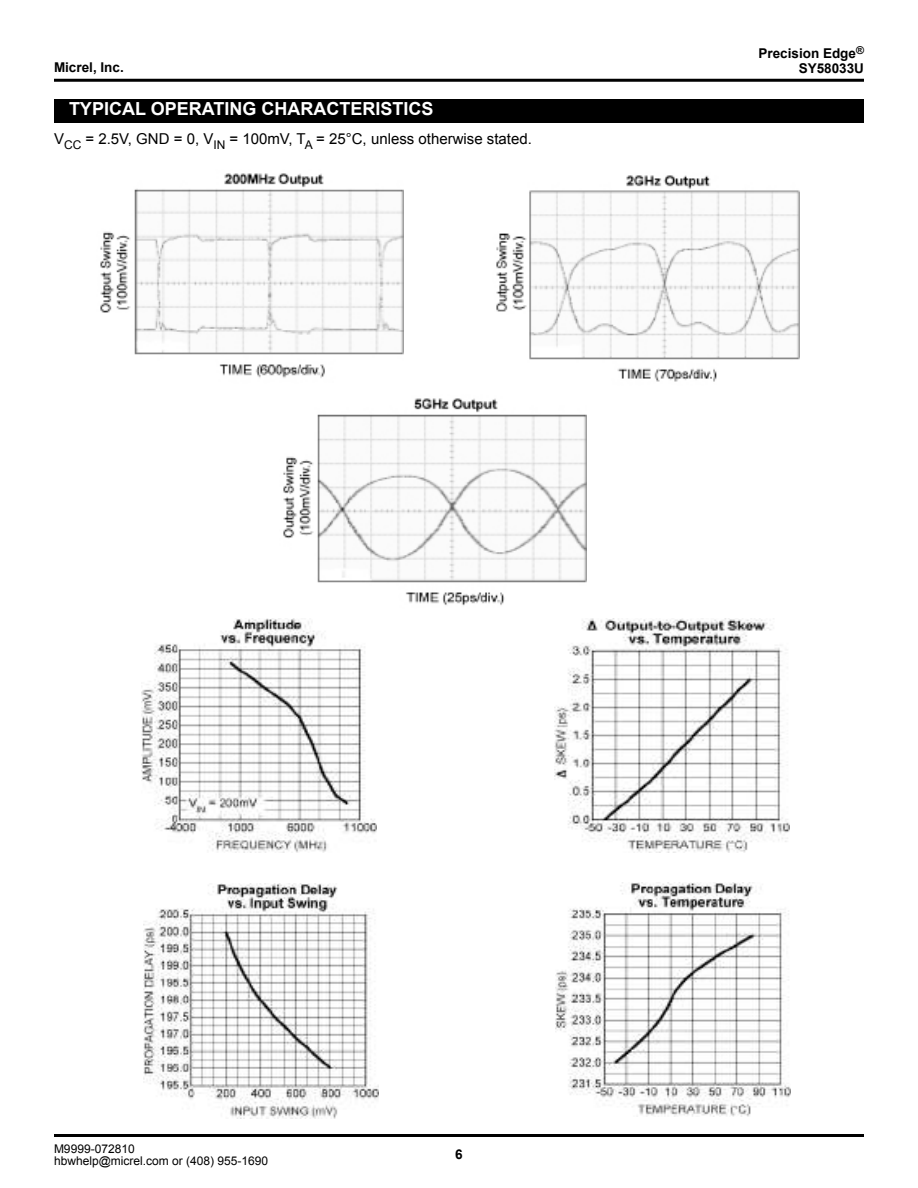
<style>
.page{position:relative;width:918px;height:1188px;background:#fff}
.page>*{position:absolute;margin:0;border:0;box-sizing:border-box;transform-origin:0 0}
.t1{font:700 18px "Arial";color:#fff}
.t2{font:15px "Arial";color:#000}
.t3{font:700 13.5px "Arial";color:#000}
.t4{font:12px/12px "Arial";color:#000}
</style>
<div class="page">
<hr style="left:54px;top:79px;width:810px;height:3px;background:#000">
<hr style="left:54px;top:1134px;width:810px;height:3px;background:#000">
<div style="left:55px;top:100px;width:808px;height:22px;background:#000"></div>
<div style="left:54px;top:99px;width:810px;height:24px;border:2px solid #000"></div>
<img style="left:100px;top:173px;width:303px;height:205px">
<img style="left:496px;top:175px;width:304px;height:207px">
<img style="left:142px;top:618px;width:235px;height:235px">
<img style="left:555px;top:618px;width:235px;height:235px">
<img style="left:143px;top:883px;width:235px;height:235px">
<img style="left:555px;top:882px;width:235px;height:235px">
<img style="left:283px;top:398px;width:303px;height:208px">
<p class="t3" style="left:759px;top:48px;width:107px">Precision Edge<sup>®</sup></p>
<p class="t3" style="left:54px;top:63px;width:71px">Micrel, Inc.</p>
<p class="t3" style="left:799px;top:63px;width:67px">SY58033U</p>
<p class="t1" style="left:69px;top:97px;width:366px">TYPICAL OPERATING CHARACTERISTICS</p>
<p class="t2" style="left:54px;top:133px;width:479px">V<sub>CC</sub> = 2.5V, GND = 0, V<sub>IN</sub> = 100mV, T<sub>A</sub> = 25°C, unless otherwise stated.</p>
<p class="t4" style="left:54px;top:1144px;width:216px">M9999-072810<br>hbwhelp@micrel.com or (408) 955-1690</p>
<p class="t3" style="left:455px;top:1145px;width:9px">6</p>
</div>
